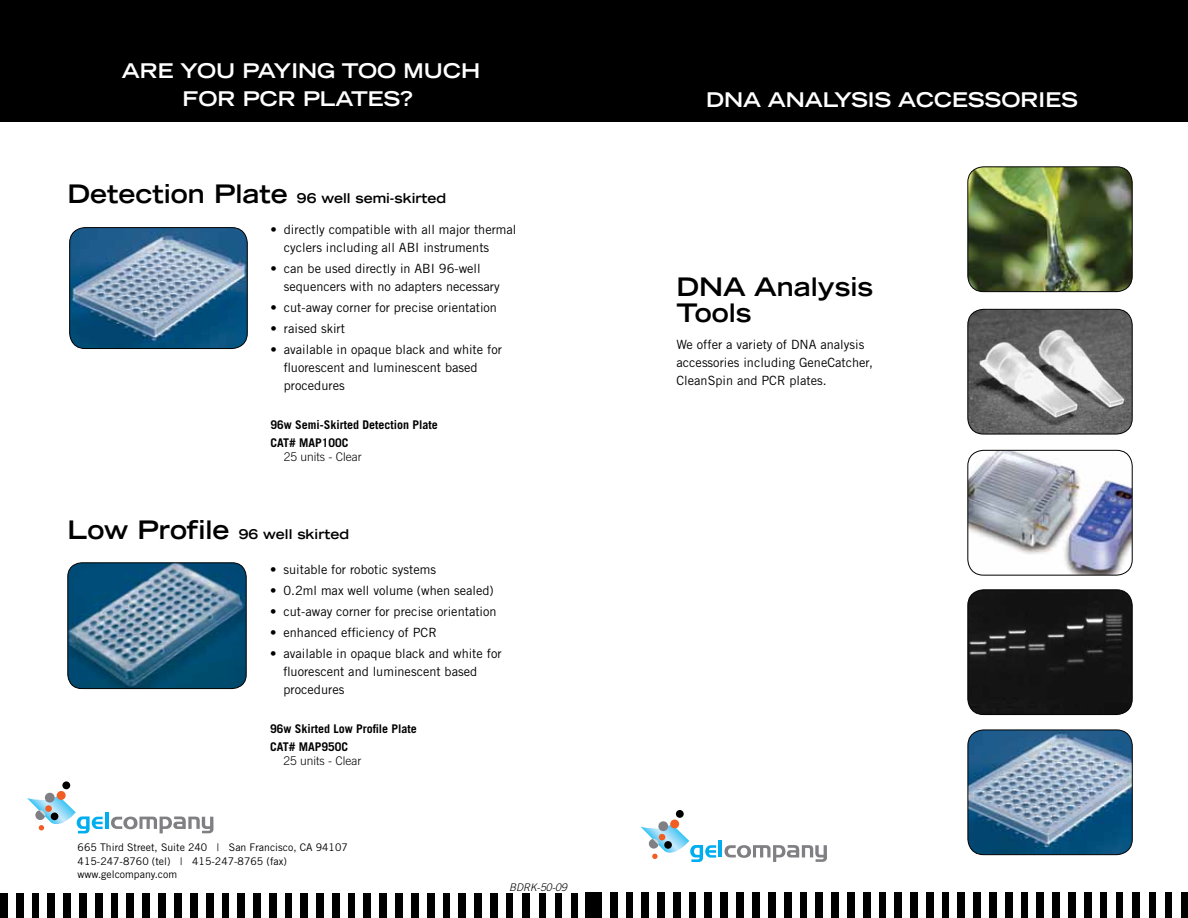
<style>
.page{position:relative;width:1188px;height:918px;background:#fff}
.page>*{position:absolute;margin:0;border:0;box-sizing:border-box;transform-origin:0 0}
.t1{font:700 expanded 25.5px/25.5px "Trade Gothic LH";color:#000}
.t2{font:700 expanded 20.25px/28.5px "Trade Gothic LH";color:#fff;text-align:center}
.t3{font:700 expanded 13.5px "Trade Gothic LH";color:#000}
.t4{font:12.75px/18px "Trade Gothic";color:#000}
.t5{font:700 12px/18px "Trade Gothic";color:#000}
.t6{font:300 12px "Trade Gothic";color:#000}
.t7{font:10.5px/13.5px "Trade Gothic";color:#000}
.t8{font:italic 300 10.5px "Trade Gothic";color:#000}
.s1{font-size:25.5px}
</style>
<div class="page">
<img style="left:968px;top:309px;width:164px;height:125px">
<div style="left:968px;top:309px;width:165px;height:125px;border:1px solid #000;border-radius:16px"></div>
<img style="left:968px;top:450px;width:164px;height:125px">
<div style="left:968px;top:450px;width:165px;height:125px;border:1px solid #000;border-radius:16px"></div>
<img style="left:968px;top:167px;width:164px;height:125px">
<div style="left:968px;top:166px;width:165px;height:126px;border:1px solid #000;border-radius:16px"></div>
<div style="left:0;top:0;width:1188px;height:122px;background:#000"></div>
<div style="left:0;top:893px;width:603px;height:25px;background:#000"></div>
<div style="left:8px;top:892px;width:8px;height:26px;background:#fff"></div>
<div style="left:24px;top:892px;width:8px;height:26px;background:#fff"></div>
<div style="left:40px;top:892px;width:7px;height:26px;background:#fff"></div>
<div style="left:55px;top:892px;width:8px;height:26px;background:#fff"></div>
<div style="left:71px;top:892px;width:8px;height:26px;background:#fff"></div>
<div style="left:87px;top:892px;width:8px;height:26px;background:#fff"></div>
<div style="left:103px;top:892px;width:7px;height:26px;background:#fff"></div>
<div style="left:119px;top:892px;width:7px;height:26px;background:#fff"></div>
<div style="left:135px;top:892px;width:7px;height:26px;background:#fff"></div>
<div style="left:150px;top:892px;width:8px;height:26px;background:#fff"></div>
<div style="left:166px;top:892px;width:8px;height:26px;background:#fff"></div>
<div style="left:182px;top:892px;width:8px;height:26px;background:#fff"></div>
<div style="left:198px;top:892px;width:8px;height:26px;background:#fff"></div>
<div style="left:214px;top:892px;width:7px;height:26px;background:#fff"></div>
<div style="left:229px;top:892px;width:8px;height:26px;background:#fff"></div>
<div style="left:245px;top:892px;width:8px;height:26px;background:#fff"></div>
<div style="left:261px;top:892px;width:8px;height:26px;background:#fff"></div>
<div style="left:277px;top:892px;width:8px;height:26px;background:#fff"></div>
<div style="left:292px;top:892px;width:8px;height:26px;background:#fff"></div>
<div style="left:308px;top:892px;width:8px;height:26px;background:#fff"></div>
<div style="left:324px;top:892px;width:8px;height:26px;background:#fff"></div>
<div style="left:340px;top:892px;width:8px;height:26px;background:#fff"></div>
<div style="left:356px;top:892px;width:7px;height:26px;background:#fff"></div>
<div style="left:371px;top:892px;width:8px;height:26px;background:#fff"></div>
<div style="left:387px;top:892px;width:8px;height:26px;background:#fff"></div>
<div style="left:403px;top:892px;width:8px;height:26px;background:#fff"></div>
<div style="left:419px;top:892px;width:8px;height:26px;background:#fff"></div>
<div style="left:435px;top:892px;width:7px;height:26px;background:#fff"></div>
<div style="left:450px;top:892px;width:8px;height:26px;background:#fff"></div>
<div style="left:466px;top:892px;width:8px;height:26px;background:#fff"></div>
<div style="left:482px;top:892px;width:8px;height:26px;background:#fff"></div>
<div style="left:498px;top:892px;width:8px;height:26px;background:#fff"></div>
<div style="left:514px;top:892px;width:8px;height:26px;background:#fff"></div>
<div style="left:530px;top:892px;width:8px;height:26px;background:#fff"></div>
<div style="left:546px;top:892px;width:8px;height:26px;background:#fff"></div>
<div style="left:563px;top:892px;width:8px;height:26px;background:#fff"></div>
<div style="left:579px;top:892px;width:8px;height:26px;background:#fff"></div>
<div style="left:585px;top:893px;width:603px;height:25px;background:#000"></div>
<div style="left:602px;top:892px;width:8px;height:26px;background:#fff"></div>
<div style="left:618px;top:892px;width:8px;height:26px;background:#fff"></div>
<div style="left:633px;top:892px;width:8px;height:26px;background:#fff"></div>
<div style="left:649px;top:892px;width:8px;height:26px;background:#fff"></div>
<div style="left:665px;top:892px;width:8px;height:26px;background:#fff"></div>
<div style="left:681px;top:892px;width:8px;height:26px;background:#fff"></div>
<div style="left:697px;top:892px;width:7px;height:26px;background:#fff"></div>
<div style="left:712px;top:892px;width:8px;height:26px;background:#fff"></div>
<div style="left:728px;top:892px;width:8px;height:26px;background:#fff"></div>
<div style="left:744px;top:892px;width:8px;height:26px;background:#fff"></div>
<div style="left:760px;top:892px;width:8px;height:26px;background:#fff"></div>
<div style="left:776px;top:892px;width:8px;height:26px;background:#fff"></div>
<div style="left:792px;top:892px;width:7px;height:26px;background:#fff"></div>
<div style="left:807px;top:892px;width:8px;height:26px;background:#fff"></div>
<div style="left:823px;top:892px;width:8px;height:26px;background:#fff"></div>
<div style="left:839px;top:892px;width:8px;height:26px;background:#fff"></div>
<div style="left:855px;top:892px;width:8px;height:26px;background:#fff"></div>
<div style="left:871px;top:892px;width:7px;height:26px;background:#fff"></div>
<div style="left:886px;top:892px;width:8px;height:26px;background:#fff"></div>
<div style="left:902px;top:892px;width:8px;height:26px;background:#fff"></div>
<div style="left:918px;top:892px;width:8px;height:26px;background:#fff"></div>
<div style="left:934px;top:892px;width:8px;height:26px;background:#fff"></div>
<div style="left:949px;top:892px;width:8px;height:26px;background:#fff"></div>
<div style="left:965px;top:892px;width:8px;height:26px;background:#fff"></div>
<div style="left:981px;top:892px;width:8px;height:26px;background:#fff"></div>
<div style="left:997px;top:892px;width:8px;height:26px;background:#fff"></div>
<div style="left:1013px;top:892px;width:7px;height:26px;background:#fff"></div>
<div style="left:1029px;top:892px;width:7px;height:26px;background:#fff"></div>
<div style="left:1044px;top:892px;width:8px;height:26px;background:#fff"></div>
<div style="left:1060px;top:892px;width:8px;height:26px;background:#fff"></div>
<div style="left:1076px;top:892px;width:8px;height:26px;background:#fff"></div>
<div style="left:1092px;top:892px;width:7px;height:26px;background:#fff"></div>
<div style="left:1108px;top:892px;width:8px;height:26px;background:#fff"></div>
<div style="left:1124px;top:892px;width:8px;height:26px;background:#fff"></div>
<div style="left:1140px;top:892px;width:8px;height:26px;background:#fff"></div>
<div style="left:1156px;top:892px;width:8px;height:26px;background:#fff"></div>
<div style="left:1173px;top:892px;width:8px;height:26px;background:#fff"></div>
<img style="left:968px;top:730px;width:164px;height:125px">
<div style="left:968px;top:730px;width:165px;height:125px;border:1px solid #000;border-radius:16px"></div>
<img style="left:968px;top:590px;width:164px;height:125px">
<div style="left:968px;top:589px;width:165px;height:126px;border:1px solid #000;border-radius:16px"></div>
<hr style="left:718px;top:841px;width:4px;height:16px;background:#00aeef">
<svg style="left:725px;top:845px;width:102px;height:17px"></svg>
<div style="left:676px;top:810px;width:8px;height:8px;background:#000;border-radius:50%"></div>
<div style="left:670px;top:820px;width:9px;height:8px;background:#f15d22;border-radius:50%"></div>
<svg style="left:640px;top:824px;width:76px;height:38px"></svg>
<div style="left:658px;top:821px;width:10px;height:10px;background:#807f83;border-radius:50%"></div>
<div style="left:664px;top:841px;width:8px;height:8px;background:#000;border-radius:50%"></div>
<img style="left:68px;top:563px;width:178px;height:126px">
<div style="left:68px;top:563px;width:179px;height:126px;border:1px solid #000;border-radius:14px"></div>
<img style="left:70px;top:228px;width:177px;height:121px">
<div style="left:69px;top:227px;width:179px;height:122px;border:1px solid #000;border-radius:15px"></div>
<hr style="left:105px;top:812px;width:4px;height:17px;background:#00aeef">
<svg style="left:111px;top:817px;width:102px;height:16px"></svg>
<div style="left:62px;top:781px;width:8px;height:8px;background:#000;border-radius:50%"></div>
<div style="left:57px;top:791px;width:9px;height:9px;background:#f15d22;border-radius:50%"></div>
<svg style="left:27px;top:795px;width:76px;height:38px"></svg>
<div style="left:45px;top:793px;width:10px;height:10px;background:#807f83;border-radius:50%"></div>
<div style="left:51px;top:813px;width:7px;height:7px;background:#000;border-radius:50%"></div>
<h2 class="t2" style="left:122px;top:56px;width:360px">ARE YOU PAYING TOO MUCH<br>FOR PCR PLATES?</h2>
<p class="t3" style="left:68px;top:190px;width:380px"><span class="s1">Detection Plate</span> 96 well semi-skirted</p>
<p class="t4" style="left:284px;top:220px;width:234px;text-indent:-14px">• directly compatible with all major thermal cyclers including all ABI instruments</p>
<p class="t4" style="left:284px;top:259px;width:218px;text-indent:-14px">• can be used directly in ABI 96-well sequencers with no adapters necessary</p>
<p class="t4" style="left:270px;top:298px;width:228px">• cut-away corner for precise orientation</p>
<p class="t4" style="left:270px;top:319px;width:76px">• raised skirt</p>
<p class="t4" style="left:284px;top:340px;width:220px;text-indent:-14px">• available in opaque black and white for fluorescent and luminescent based procedures</p>
<p class="t5" style="left:270px;top:415px;width:169px">96w Semi-Skirted Detection Plate<br>CAT# MAP100C</p>
<p class="t6" style="left:284px;top:450px;width:80px">25 units - Clear</p>
<p class="t3" style="left:68px;top:526px;width:283px"><span class="s1">Low Profile</span> 96 well skirted</p>
<p class="t4" style="left:270px;top:560px;width:168px">• suitable for robotic systems</p>
<p class="t4" style="left:270px;top:581px;width:225px">• 0.2ml max well volume (when sealed)</p>
<p class="t4" style="left:270px;top:602px;width:228px">• cut-away corner for precise orientation</p>
<p class="t4" style="left:270px;top:623px;width:168px">• enhanced efficiency of PCR</p>
<p class="t4" style="left:284px;top:644px;width:220px;text-indent:-14px">• available in opaque black and white for fluorescent and luminescent based procedures</p>
<p class="t5" style="left:270px;top:719px;width:148px">96w Skirted Low Profile Plate<br>CAT# MAP950C</p>
<p class="t6" style="left:284px;top:754px;width:80px">25 units - Clear</p>
<p class="t7" style="left:78px;top:841px;width:272px">665 Third Street, Suite 240 | San Francisco, CA 94107<br>415-247-8760 (tel) | 415-247-8765 (fax) www.gelcompany.com</p>
<p class="t8" style="left:509px;top:881px;width:59px">BDRK-50-09</p>
<h2 class="t2" style="left:706px;top:85px;width:373px">DNA ANALYSIS ACCESSORIES</h2>
<h1 class="t1" style="left:676px;top:274px;width:198px">DNA Analysis<br>Tools</h1>
<p class="t4" style="left:676px;top:335px;width:198px">We offer a variety of DNA analysis accessories including GeneCatcher,<br>CleanSpin and PCR plates.</p>
</div>
